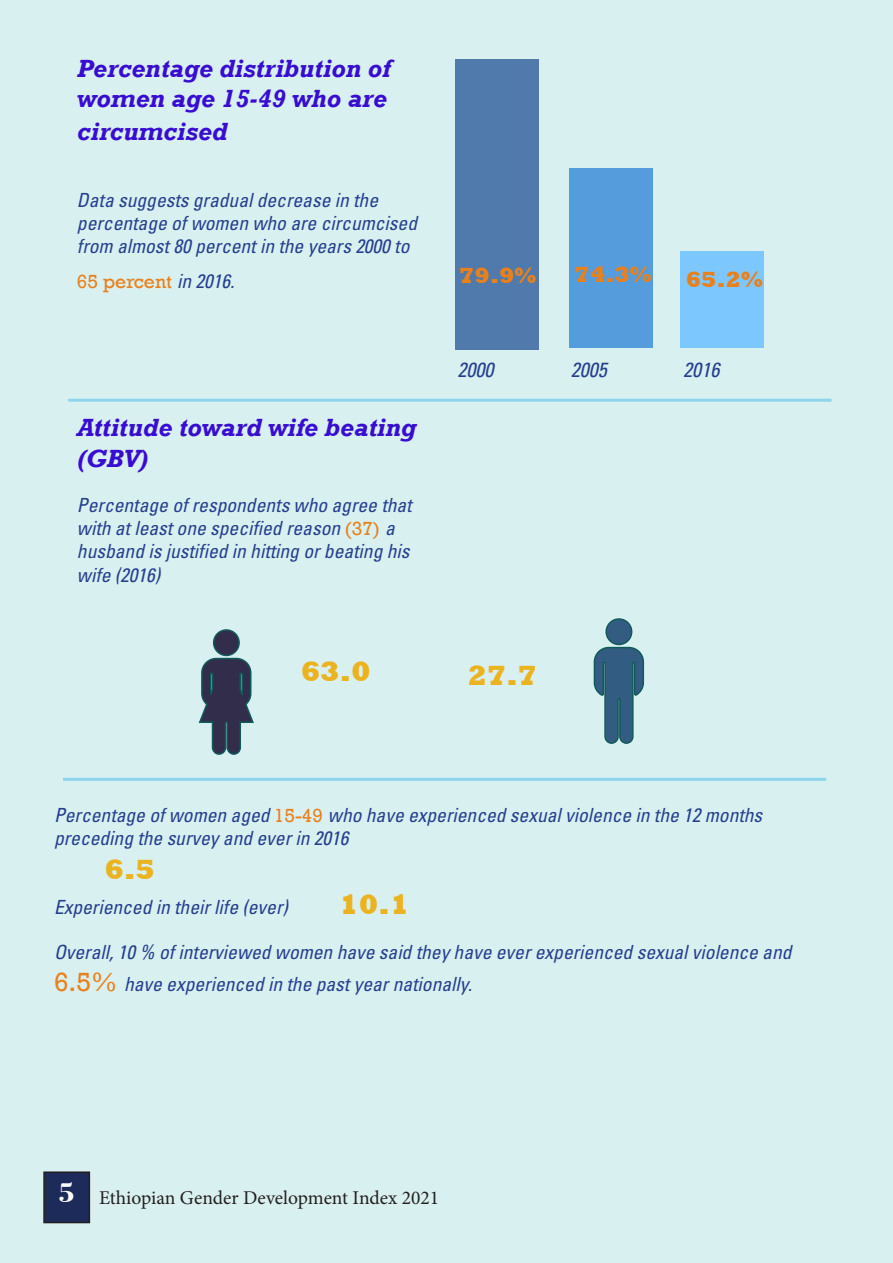
<style>
.page{position:relative;width:893px;height:1263px;background:#d9f0f0}
.page>*{position:absolute;margin:0;border:0;box-sizing:border-box;transform-origin:0 0}
.t1{font:800 28.5px "Rockwell";color:#ebb31f}
.t2{font:700 28.5px "Bodoni BT";color:#fffefa}
.t3{font:italic 700 25.5px/31.5px "Rockwell";color:#380dd1}
.t4{font:800 22.5px "Rockwell";color:#e8811d}
.t5{font:italic condensed 20.55px "Univers";color:#253f8e}
.t6{font:italic condensed 19.5px/23.4px "Univers";color:#253f8e}
.t7{font:19.5px "Minion Pro";color:#231f20}
.t8{font:19.5px "Rockwell";color:#e8811d}
.s1{font-family:"Univers";font-style:italic;font-stretch:condensed;color:#253f8e}
.s2{font-family:"Rockwell";font-style:normal;font-stretch:normal;color:#e8811d}
.s3{font-family:"Rockwell";font-style:normal;font-stretch:normal;font-size:27px;color:#e8811d}
</style>
<div class="page">
<div style="left:455px;top:59px;width:83px;height:291px;background:#4f7aab"></div>
<div style="left:569px;top:168px;width:84px;height:180px;background:#549cdb"></div>
<div style="left:680px;top:251px;width:83px;height:97px;background:#7dc7ff"></div>
<hr style="left:63px;top:778px;width:763px;height:3px;background:#56c2ec">
<hr style="left:68px;top:399px;width:763px;height:3px;background:#56c2ec">
<div style="left:44px;top:1172px;width:45px;height:50px;background:#1d2b5a"></div>
<div style="left:43px;top:1171px;width:47px;height:52px;border:2px solid #231f20"></div>
<div style="left:214px;top:630px;width:25px;height:25px;background:#312d4a;border-radius:50%"></div>
<div style="left:213px;top:629px;width:27px;height:27px;border:2px solid #115a5a;border-radius:50%"></div>
<svg style="left:198px;top:657px;width:57px;height:99px;background:#5e6b7c"></svg>
<svg style="left:593px;top:646px;width:52px;height:99px;background:#5f879c"></svg>
<div style="left:606px;top:619px;width:26px;height:25px;background:#335c82;border-radius:50%"></div>
<div style="left:605px;top:618px;width:27px;height:27px;border:2px solid #115a5a;border-radius:50%"></div>
<p class="t3" style="left:77px;top:53px;width:315px">Percentage distribution of women age 15-49 who are circumcised</p>
<p class="t6" style="left:77px;top:188px;width:342px">Data suggests gradual decrease in the percentage of women who are circumcised from almost 80 percent in the years 2000 to</p>
<p class="t8" style="left:77px;top:270px;width:159px">65 percent <span class="s1">in 2016.</span></p>
<p class="t3" style="left:77px;top:413px;width:341px;line-height:30.6px">Attitude toward wife beating (GBV)</p>
<p class="t6" style="left:77px;top:493px;width:336px">Percentage of respondents who agree that with at least one specified reason <span class="s2">(37)</span> a husband is justified in hitting or beating his wife (2016)</p>
<p class="t1" style="left:301px;top:655px;width:72px">63.0</p>
<p class="t4" style="left:459px;top:263px;width:79px">79.9%</p>
<p class="t4" style="left:574px;top:262px;width:79px">74.3%</p>
<p class="t4" style="left:686px;top:266px;width:79px">65.2%</p>
<p class="t5" style="left:457px;top:356px;width:38px">2000</p>
<p class="t5" style="left:571px;top:356px;width:38px">2005</p>
<p class="t5" style="left:683px;top:356px;width:38px">2016</p>
<p class="t1" style="left:467px;top:659px;width:72px">27.7</p>
<p class="t6" style="left:54px;top:803px;width:710px">Percentage of women aged <span class="s2">15-49</span> who have experienced sexual violence in the 12 months preceding the survey and ever in 2016</p>
<p class="t1" style="left:105px;top:853px;width:52px">6.5</p>
<p class="t6" style="left:54px;top:895px;width:235px">Experienced in their life (ever)</p>
<p class="t1" style="left:339px;top:888px;width:72px">10.1</p>
<p class="t6" style="left:54px;top:935px;width:739px;line-height:32.4px">Overall, 10 % of interviewed women have said they have ever experienced sexual violence and<br><span class="s3">6.5%</span> have experienced in the past year nationally.</p>
<p class="t2" style="left:58px;top:1175px;width:19px">5</p>
<p class="t7" style="left:99px;top:1184px;width:342px">Ethiopian Gender Development Index 2021</p>
</div>
